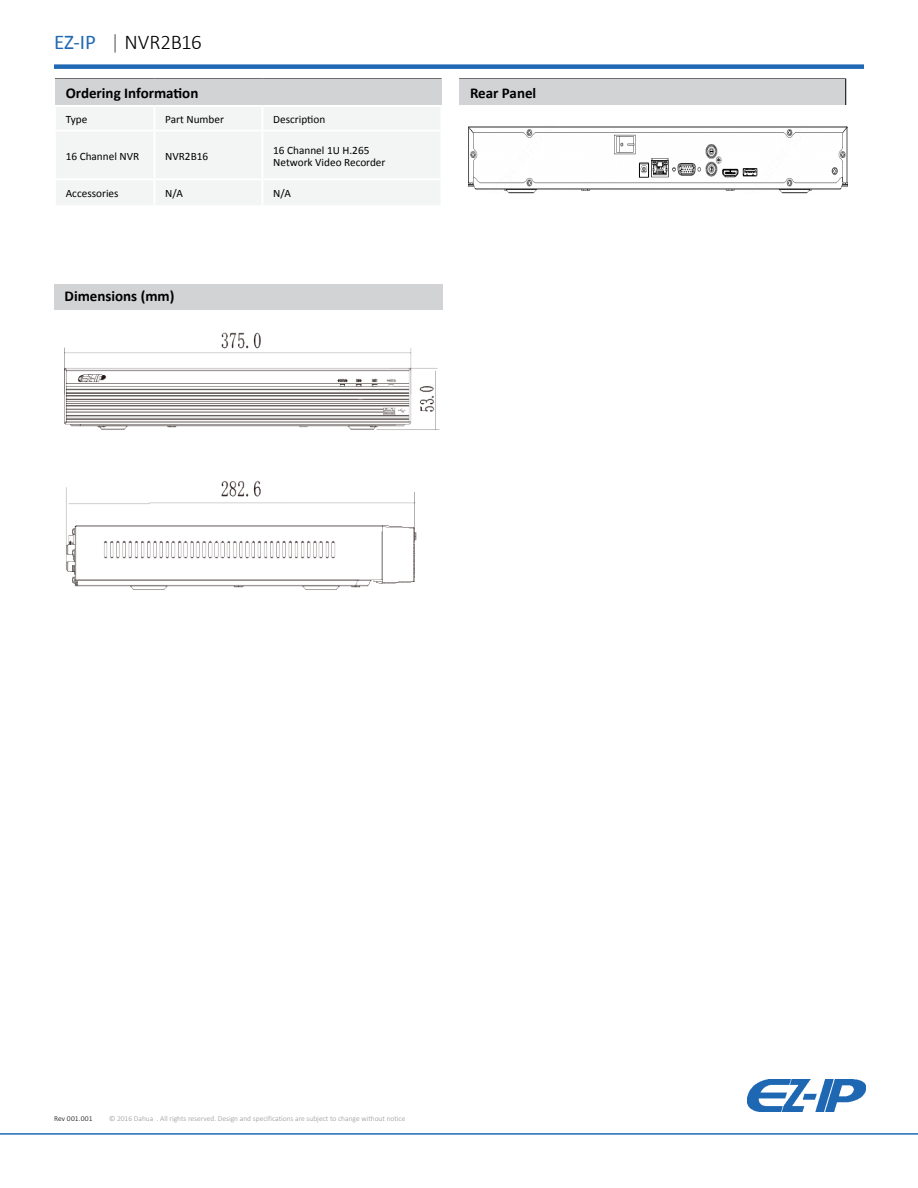
<style>
.page{position:relative;width:918px;height:1188px;background:#fff}
.page>*{position:absolute;margin:0;border:0;box-sizing:border-box;transform-origin:0 0}
.t1{font:300 21px "Calibri";letter-spacing:-.015em;color:#000}
.t2{font:700 15px "Calibri";color:#000}
.t3{font:11.25px/12px "Calibri";color:#000}
.t4{font:300 7.5px "Calibri";color:#939598}
.t5{font:300 7.5px "Calibri";letter-spacing:.015em;color:#000}
.s1{font-weight:400;color:#2068b3}
.s2{color:#626466}
</style>
<div class="page">
<hr style="left:0;top:1133px;width:918px;height:2px;background:#2068b3">
<div style="left:54px;top:64px;width:810px;height:5px;background:#2068b3"></div>
<div style="left:55px;top:78px;width:386px;height:28px;background:#d1d3d4"></div>
<hr style="left:55px;top:78px;width:99px;height:1px;background:#6d6e71">
<hr style="left:154px;top:78px;width:108px;height:1px;background:#6d6e71">
<hr style="left:262px;top:78px;width:179px;height:1px;background:#6d6e71">
<hr style="left:54px;top:105px;width:100px;height:2px;background:#fff">
<hr style="left:154px;top:105px;width:108px;height:2px;background:#fff">
<hr style="left:262px;top:105px;width:180px;height:2px;background:#fff">
<div style="left:56px;top:107px;width:384px;height:98px;background:#f3f4f4"></div>
<hr style="left:54px;top:178px;width:100px;height:2px;background:#fff">
<img style="left:748px;top:1079px;width:117px;height:32px">
<div style="left:459px;top:78px;width:387px;height:28px;background:#d1d3d4"></div>
<svg style="left:845px;top:79px;width:1px;height:26px"></svg>
<hr style="left:459px;top:78px;width:387px;height:1px;background:#6d6e71">
<hr style="left:459px;top:105px;width:387px;height:2px;background:#fff">
<img style="left:65px;top:332px;width:375px;height:258px">
<img style="left:468px;top:126px;width:380px;height:67px">
<div style="left:54px;top:284px;width:388px;height:25px;background:#d1d3d4"></div>
<h1 class="t1" style="left:54px;top:29px;width:149px"><span class="s1">EZ-IP</span> <span class="s2">|</span> NVR2B16</h1>
<h2 class="t2" style="left:66px;top:84px;width:134px">Ordering Information</h2>
<p class="t3" style="left:66px;top:113px;width:23px">Type</p>
<p class="t3" style="left:165px;top:113px;width:60px">Part Number</p>
<p class="t3" style="left:273px;top:113px;width:54px">Description</p>
<p class="t3" style="left:66px;top:150px;width:75px">16 Channel NVR</p>
<p class="t3" style="left:165px;top:150px;width:44px">NVR2B16</p>
<p class="t3" style="left:273px;top:144px;width:114px">16 Channel 1U H.265<br>Network Video Recorder</p>
<p class="t3" style="left:66px;top:188px;width:54px">Accessories</p>
<p class="t3" style="left:165px;top:188px;width:19px">N/A</p>
<p class="t3" style="left:273px;top:188px;width:19px">N/A</p>
<h2 class="t2" style="left:65px;top:287px;width:111px">Dimensions (mm)</h2>
<h2 class="t2" style="left:470px;top:84px;width:68px">Rear Panel</h2>
<p class="t5" style="left:54px;top:1113px;width:40px">Rev 001.001</p>
<p class="t4" style="left:109px;top:1113px;width:298px">© 2016 Dahua . All rights reserved. Design and specifications are subject to change without notice</p>
</div>
